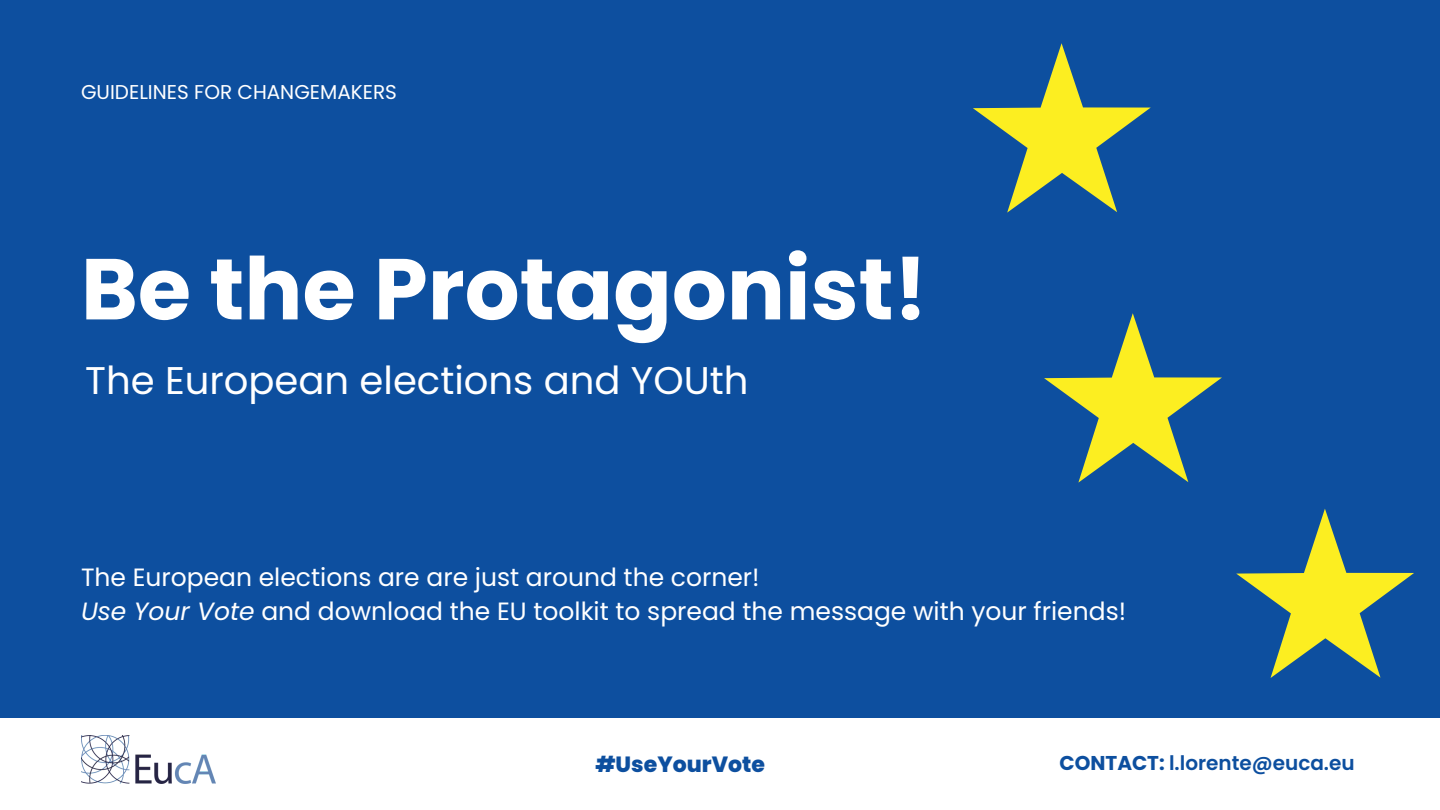
<style>
.page{position:relative;width:1440px;height:810px;background:#0d4f9f}
.page>*{position:absolute;margin:0;border:0;box-sizing:border-box;transform-origin:0 0}
.t1{font:700 86.3px "Poppins";color:#fff}
.t2{font:38.6px "Poppins";color:#fff}
.t3{font:25px/34.5px "Poppins";color:#fff}
.t4{font:800 22px "Poppins";color:#0d4f9f}
.t5{font:20px "Poppins";color:#fff}
.t6{font:600 20px "Poppins";color:#0d4f9f}
.s1{font-style:italic}
.s2{font-weight:700}
</style>
<div class="page">
<svg style="left:1236px;top:509px;width:178px;height:169px"></svg>
<svg style="left:1044px;top:313px;width:178px;height:170px"></svg>
<svg style="left:973px;top:43px;width:178px;height:170px"></svg>
<div style="left:0;top:719px;width:1440px;height:91px;background:#fff"></div>
<img style="left:81px;top:735px;width:134px;height:48px">
<h2 class="t5" style="left:81px;top:78px;width:317px">GUIDELINES FOR CHANGEMAKERS</h2>
<h4 class="t1" style="left:81px;top:229px;width:848px">Be the Protagonist!</h4>
<h3 class="t2" style="left:85px;top:354px;width:665px">The European elections and YOUth</h3>
<h1 class="t3" style="left:81px;top:560px;width:1047px">The European elections are are just around the corner!<br><span class="s1">Use Your Vote</span> and download the EU toolkit to spread the message with your friends!</h1>
<p class="t4" style="left:595px;top:749px;width:171px">#UseYourVote</p>
<p class="t6" style="left:1060px;top:749px;width:297px"><span class="s2">CONTACT:</span> l.lorente@euca.eu</p>
</div>
